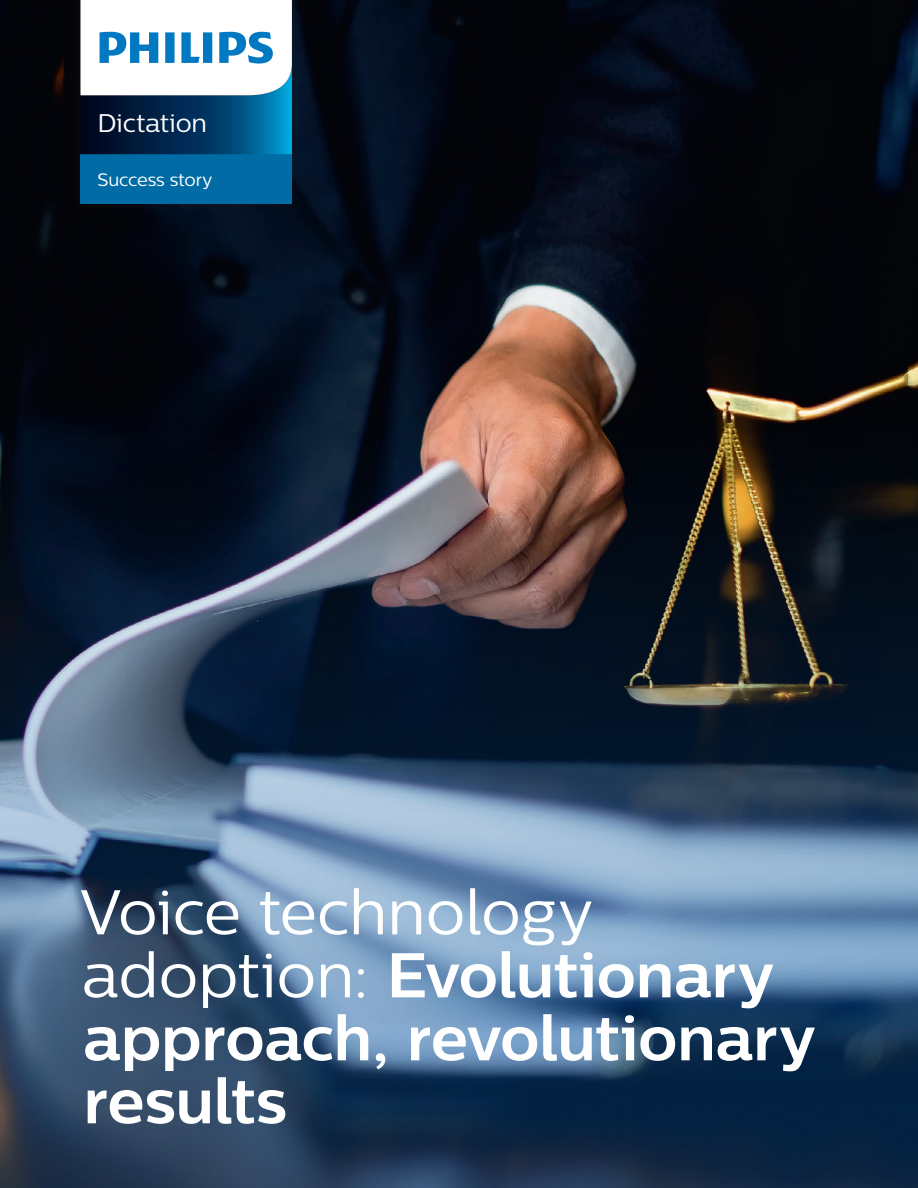
<style>
.page{position:relative;width:918px;height:1188px;background:#fff}
.page>*{position:absolute;margin:0;border:0;box-sizing:border-box;transform-origin:0 0}
.t1{font:700 63px/63px "Centrale Sans";letter-spacing:-.005em;color:#fff}
.t2{font:25.5px "Centrale Sans";color:#fff}
.t3{font:18px "Centrale Sans";letter-spacing:-.005em;color:#fff}
.s1{font-weight:400}
</style>
<div class="page">
<img style="left:0;top:0;width:918px;height:352px">
<img style="left:0;top:352px;width:918px;height:836px">
<div style="left:71px;top:0;width:231px;height:214px;background:#231f20;opacity:.35"></div>
<div style="left:80px;top:154px;width:212px;height:50px;background:#006ba4"></div>
<svg style="left:80px;top:0;width:212px;height:154px"></svg>
<p class="t2" style="left:97px;top:108px;width:111px">Dictation</p>
<p class="t3" style="left:97px;top:169px;width:117px">Success story</p>
<p class="t1" style="left:80px;top:879px;width:738px"><span class="s1">Voice technology adoption:</span> Evolutionary approach, revolutionary results</p>
</div>
